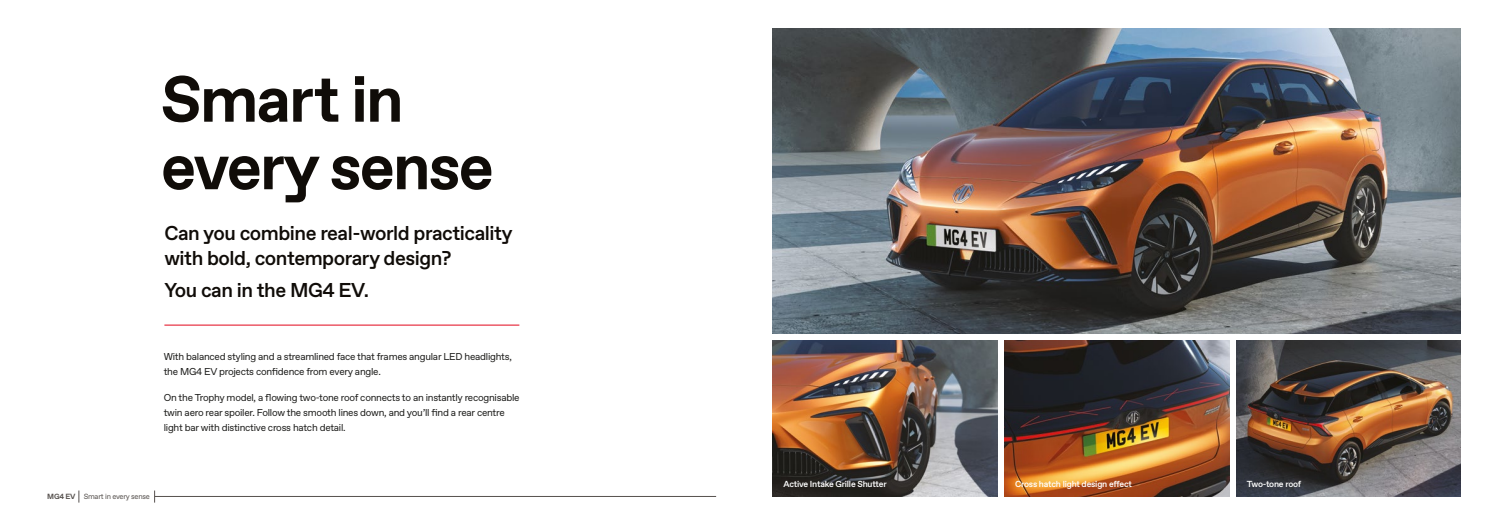
<style>
.page{position:relative;width:1489px;height:525px;background:#fff}
.page>*{position:absolute;margin:0;border:0;box-sizing:border-box;transform-origin:0 0}
.t1{font:700 65px/67.5px "Favorit Std";letter-spacing:-.035em;color:#100c08}
.t2{font:500 20px/25px "Favorit Std";letter-spacing:-.025em;color:#100c08}
.t3{font:10px/15px "Favorit Std";letter-spacing:-.025em;color:#1d1d1b}
.t4{font:500 8.75px "Favorit Std";letter-spacing:-.025em;color:#fff}
.t5{font:7.5px "Favorit Std";letter-spacing:-.03em;color:#56514e}
.s1{font-weight:700;color:#fff}
.s2{font-weight:700}
</style>
<div class="page">
<hr style="left:155px;top:496px;width:561px;height:1px;background:#56514e">
<svg style="left:79px;top:490px;width:1px;height:12px"></svg>
<svg style="left:154px;top:490px;width:1px;height:12px"></svg>
<hr style="left:164px;top:324px;width:355px;height:1px;background:#e3061b">
<img style="left:772px;top:340px;width:225px;height:156px">
<img style="left:1004px;top:340px;width:224px;height:156px">
<img style="left:1236px;top:340px;width:224px;height:156px">
<img style="left:772px;top:28px;width:688px;height:305px">
<h1 class="t1" style="left:161px;top:65px;width:334px">Smart in every sense</h1>
<h2 class="t2" style="left:164px;top:220px;width:350px">Can you combine real-world practicality with bold, contemporary design?</h2>
<h2 class="t2" style="left:164px;top:277px;width:206px">You can in the MG4 EV.</h2>
<p class="t3" style="left:164px;top:348px;width:349px">With balanced styling and a streamlined face that frames angular LED headlights, the MG4 EV projects confidence from every angle.</p>
<p class="t3" style="left:164px;top:389px;width:357px">On the Trophy model, a flowing two-tone roof connects to an instantly recognisable twin aero rear spoiler. Follow the smooth lines down, and you’ll find a rear centre light bar with distinctive cross hatch detail.</p>
<p class="t5" style="left:30px;top:491px;width:121px"><span class="s1">08</span> <span class="s2">MG4 EV</span> Smart in every sense</p>
<p class="t4" style="left:783px;top:477px;width:105px">Active Intake Grille Shutter</p>
<p class="t4" style="left:1015px;top:477px;width:118px">Cross hatch light design effect</p>
<p class="t4" style="left:1246px;top:477px;width:56px">Two-tone roof</p>
</div>
